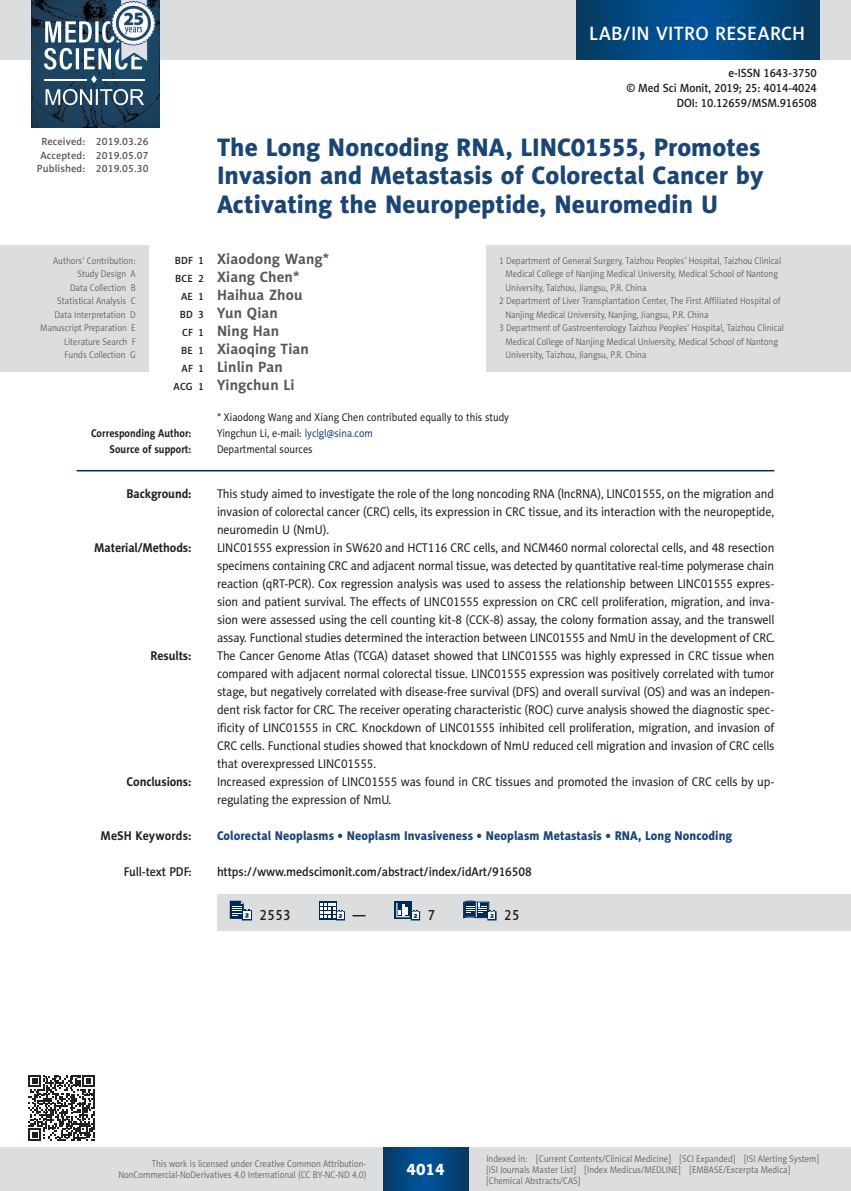
<style>
.page{position:relative;width:851px;height:1191px;background:#fff}
.page>*{position:absolute;margin:0;border:0;box-sizing:border-box;transform-origin:0 0}
.MSM_Tytul{font:25.5px/28.5px "Naomi Sans EFN Heavy";color:#1a4574;text-align:justify}
.t1{font:19.5px "Naomi Sans EFN Medium";letter-spacing:.01em;color:#fff}
.t2{font:16.5px "Naomi Sans EFN Heavy";color:#fff}
.MSM_Autorzy{font:700 15px "Naomi Sans EFN";letter-spacing:.01em;color:#57585a}
.MSM_dane{font:15px "Naomi Sans EFN Medium";letter-spacing:.03em;color:#231f20;scale:.9 1}
.MSM_Summary_body{font:12.75px/18px "Naomi Sans EFN";letter-spacing:-.01em;color:#231f20;text-align:justify;scale:.95 1}
.MSM_keywords{font:12.75px "Naomi Sans EFN Heavy";letter-spacing:.01em;color:#1a4574;scale:.95 1}
.MSM_full_text_pdf{font:12.75px "Naomi Sans EFN Medium";letter-spacing:-.01em;color:#231f20;scale:.95 1}
.MSM_Summary_body-2{font:700 12.75px "Naomi Sans EFN";letter-spacing:-.01em;color:#231f20;scale:.95 1}
.MSM_keywords-2{font:700 12.75px "Naomi Sans EFN";letter-spacing:.005em;color:#231f20;scale:.95 1}
.MSM_full_text_pdf-2{font:12px "Naomi Sans EFN Medium";letter-spacing:-.01em;color:#231f20;scale:.95 1}
.MSM_Adres{font:11.25px "Naomi Sans EFN";color:#231f20;scale:.9 1}
.MSM_Adres-2{font:700 11.25px "Naomi Sans EFN";color:#231f20;scale:.9 1}
.MSM_Support{font:11.25px "Naomi Sans EFN";color:#231f20;scale:.9 1}
.MSM_Support-2{font:700 11.25px "Naomi Sans EFN";color:#231f20;scale:.9 1}
.t3{font:10.5px "Naomi Sans EFN Medium";letter-spacing:.01em;color:#57585a}
.MSM_Afiliacja{font:9.75px/13.5px "Naomi Sans EFN Light";color:#57585a;scale:.9 1}
.MSM_pagina_sygnatura{font:9.75px/11.2px "Naomi Sans EFN Light";color:#57585a;text-align:right;scale:.9 1}
.s1{font-family:"Naomi Sans EFN Medium";font-weight:400;font-size:10.5px;color:#231f20}
.s2{color:#1a4574}
</style>
<div class="page">
<div style="left:217px;top:894px;width:633px;height:36px;background:#dcdddf"></div>
<svg style="left:230px;top:900px;width:22px;height:20px"></svg>
<div style="left:319px;top:901px;width:17px;height:18px;background:#00295c"></div>
<svg style="left:320px;top:902px;width:25px;height:18px"></svg>
<div style="left:394px;top:901px;width:18px;height:18px;background:#00295c"></div>
<svg style="left:396px;top:903px;width:24px;height:17px"></svg>
<svg style="left:463px;top:900px;width:33px;height:20px"></svg>
<hr style="left:77px;top:470px;width:697px;height:1px;background:#00295c">
<div style="left:0;top:246px;width:148px;height:126px;background:#dcdddf"></div>
<div style="left:486px;top:246px;width:364px;height:126px;background:#dcdddf"></div>
<svg style="left:28px;top:1075px;width:67px;height:66px"></svg>
<hr style="left:850px;top:0;width:1px;height:60px;background:#dcdddf">
<div style="left:0;top:1148px;width:850px;height:43px;background:#dcdddf"></div>
<svg style="left:383px;top:1147px;width:85px;height:43px;background:#02477e"></svg>
<div style="left:0;top:0;width:850px;height:60px;background:#dcdddf"></div>
<img style="left:32px;top:0;width:127px;height:128px">
<img style="left:44px;top:21px;width:100px;height:49px">
<img style="left:45px;top:79px;width:41px;height:1px">
<img style="left:103px;top:79px;width:41px;height:1px">
<svg style="left:91px;top:75px;width:6px;height:8px"></svg>
<img style="left:46px;top:89px;width:98px;height:16px">
<svg style="left:576px;top:0;width:243px;height:60px;background:#02477e"></svg>
<h2 class="t1" style="left:589px;top:22px;width:217px">LAB/IN VITRO RESEARCH</h2>
<p class="MSM_full_text_pdf-2" style="left:728px;top:66px;width:95px">e-ISSN 1643-3750</p>
<p class="MSM_full_text_pdf-2" style="left:626px;top:81px;width:202px">© Med Sci Monit, 2019; 25: 4014-4024</p>
<p class="MSM_full_text_pdf-2" style="left:676px;top:96px;width:149px">DOI: 10.12659/MSM.916508</p>
<p class="MSM_Tytul" style="left:217px;top:132px;width:548px">The Long Noncoding RNA, LINC01555, Promotes Invasion and Metastasis of Colorectal Cancer by Activating the Neuropeptide, Neuromedin U</p>
<p class="MSM_Autorzy" style="left:175px;top:250px;width:156px"><span class="s1">BDF 1</span> Xiaodong Wang*</p>
<p class="MSM_Autorzy" style="left:175px;top:268px;width:126px"><span class="s1">BCE 2</span> Xiang Chen*</p>
<p class="MSM_Autorzy" style="left:181px;top:286px;width:123px"><span class="s1">AE 1</span> Haihua Zhou</p>
<p class="MSM_Autorzy" style="left:180px;top:304px;width:100px"><span class="s1">BD 3</span> Yun Qian</p>
<p class="MSM_Autorzy" style="left:182px;top:322px;width:99px"><span class="s1">CF 1</span> Ning Han</p>
<p class="MSM_Autorzy" style="left:181px;top:340px;width:129px"><span class="s1">BE 1</span> Xiaoqing Tian</p>
<p class="MSM_Autorzy" style="left:181px;top:358px;width:103px"><span class="s1">AF 1</span> Linlin Pan</p>
<p class="MSM_Autorzy" style="left:173px;top:376px;width:122px"><span class="s1">ACG 1</span> Yingchun Li</p>
<p class="MSM_Adres" style="left:217px;top:411px;width:326px">* Xiaodong Wang and Xiang Chen contributed equally to this study</p>
<p class="MSM_Adres-2" style="left:91px;top:427px;width:113px">Corresponding Author:</p>
<p class="MSM_Adres" style="left:217px;top:427px;width:175px">Yingchun Li, e-mail: <span class="s2">lyclgl@sina.com</span></p>
<p class="MSM_Support-2" style="left:110px;top:442px;width:92px">Source of support:</p>
<p class="MSM_Support" style="left:217px;top:442px;width:108px">Departmental sources</p>
<p class="MSM_Summary_body-2" style="left:126px;top:486px;width:70px">Background:</p>
<p class="MSM_Summary_body" style="left:217px;top:485px;width:588px">This study aimed to investigate the role of the long noncoding RNA (lncRNA), LINC01555, on the migration and invasion of colorectal cancer (CRC) cells, its expression in CRC tissue, and its interaction with the neuropeptide, neuromedin U (NmU).</p>
<p class="MSM_Summary_body-2" style="left:94px;top:540px;width:104px">Material/Methods:</p>
<p class="MSM_Summary_body" style="left:217px;top:539px;width:588px">LINC01555 expression in SW620 and HCT116 CRC cells, and NCM460 normal colorectal cells, and 48 resection specimens containing CRC and adjacent normal tissue, was detected by quantitative real-time polymerase chain reaction (qRT-PCR). Cox regression analysis was used to assess the relationship between LINC01555 expres&shy;sion and patient survival. The effects of LINC01555 expression on CRC cell proliferation, migration, and inva&shy;sion were assessed using the cell counting kit-8 (CCK-8) assay, the colony formation assay, and the transwell assay. Functional studies determined the interaction between LINC01555 and NmU in the development of CRC.</p>
<p class="MSM_Summary_body-2" style="left:150px;top:648px;width:45px">Results:</p>
<p class="MSM_Summary_body" style="left:217px;top:647px;width:588px">The Cancer Genome Atlas (TCGA) dataset showed that LINC01555 was highly expressed in CRC tissue when compared with adjacent normal colorectal tissue. LINC01555 expression was positively correlated with tumor stage, but negatively correlated with disease-free survival (DFS) and overall survival (OS) and was an indepen&shy;dent risk factor for CRC. The receiver operating characteristic (ROC) curve analysis showed the diagnostic spec&shy;ificity of LINC01555 in CRC. Knockdown of LINC01555 inhibited cell proliferation, migration, and invasion of CRC cells. Functional studies showed that knockdown of NmU reduced cell migration and invasion of CRC cells that overexpressed LINC01555.</p>
<p class="MSM_Summary_body-2" style="left:127px;top:774px;width:70px">Conclusions:</p>
<p class="MSM_Summary_body" style="left:217px;top:773px;width:588px">Increased expression of LINC01555 was found in CRC tissues and promoted the invasion of CRC cells by up&shy;regulating the expression of NmU.</p>
<p class="MSM_keywords-2" style="left:100px;top:828px;width:97px">MeSH Keywords:</p>
<p class="MSM_keywords" style="left:217px;top:828px;width:543px">Colorectal Neoplasms • Neoplasm Invasiveness • Neoplasm Metastasis • RNA, Long Noncoding</p>
<p class="MSM_full_text_pdf" style="left:124px;top:864px;width:73px">Full-text PDF:</p>
<p class="MSM_full_text_pdf" style="left:217px;top:864px;width:333px">https://www.medscimonit.com/abstract/index/idArt/916508</p>
<p class="t3" style="left:41px;top:136px;width:109px">Received: 2019.03.26</p>
<p class="t3" style="left:40px;top:149px;width:110px">Accepted: 2019.05.07</p>
<p class="t3" style="left:37px;top:163px;width:113px">Published: 2019.05.30</p>
<p class="MSM_Afiliacja" style="left:53px;top:254px;width:93px">Authors’ Contribution:</p>
<p class="MSM_Afiliacja" style="left:77px;top:267px;width:66px">Study Design A</p>
<p class="MSM_Afiliacja" style="left:70px;top:281px;width:74px">Data Collection B</p>
<p class="MSM_Afiliacja" style="left:57px;top:294px;width:89px">Statistical Analysis C</p>
<p class="MSM_Afiliacja" style="left:54px;top:308px;width:92px">Data Interpretation D</p>
<p class="MSM_Afiliacja" style="left:40px;top:321px;width:107px">Manuscript Preparation E</p>
<p class="MSM_Afiliacja" style="left:64px;top:335px;width:81px">Literature Search F</p>
<p class="MSM_Afiliacja" style="left:65px;top:348px;width:80px">Funds Collection G</p>
<p class="MSM_Afiliacja" style="left:505px;top:254px;width:308px;text-indent:-6px">1 Department of General Surgery, Taizhou Peoples’ Hospital, Taizhou Clinical<br>Medical College of Nanjing Medical University, Medical School of Nantong<br>University, Taizhou, Jiangsu, P.R. China</p>
<p class="MSM_Afiliacja" style="left:505px;top:294px;width:307px;text-indent:-6px">2 Department of Liver Transplantation Center, The First Affiliated Hospital of<br>Nanjing Medical University, Nanjing, Jiangsu, P.R. China</p>
<p class="MSM_Afiliacja" style="left:505px;top:321px;width:311px;text-indent:-6px">3 Department of Gastroenterology Taizhou Peoples’ Hospital, Taizhou Clinical<br>Medical College of Nanjing Medical University, Medical School of Nantong<br>University, Taizhou, Jiangsu, P.R. China</p>
<p class="MSM_dane" style="left:259px;top:906px;width:36px">2553</p>
<p class="MSM_dane" style="left:352px;top:906px;width:16px">—</p>
<p class="MSM_dane" style="left:427px;top:906px;width:10px">7</p>
<p class="MSM_dane" style="left:504px;top:906px;width:19px">25</p>
<p class="MSM_pagina_sygnatura" style="left:118px;top:1158px;width:277px">This work is licensed under Creative Common Attribution-<br>NonCommercial-NoDerivatives 4.0 International (CC BY-NC-ND 4.0)</p>
<p class="t2" style="left:406px;top:1159px;width:40px">4014</p>
<p class="MSM_Afiliacja" style="left:486px;top:1152px;width:371px;line-height:11.2px">Indexed in: [Current Contents/Clinical Medicine] [SCI Expanded] [ISI Alerting System] [ISI Journals Master List] [Index Medicus/MEDLINE] [EMBASE/Excerpta Medica] [Chemical Abstracts/CAS]</p>
</div>
